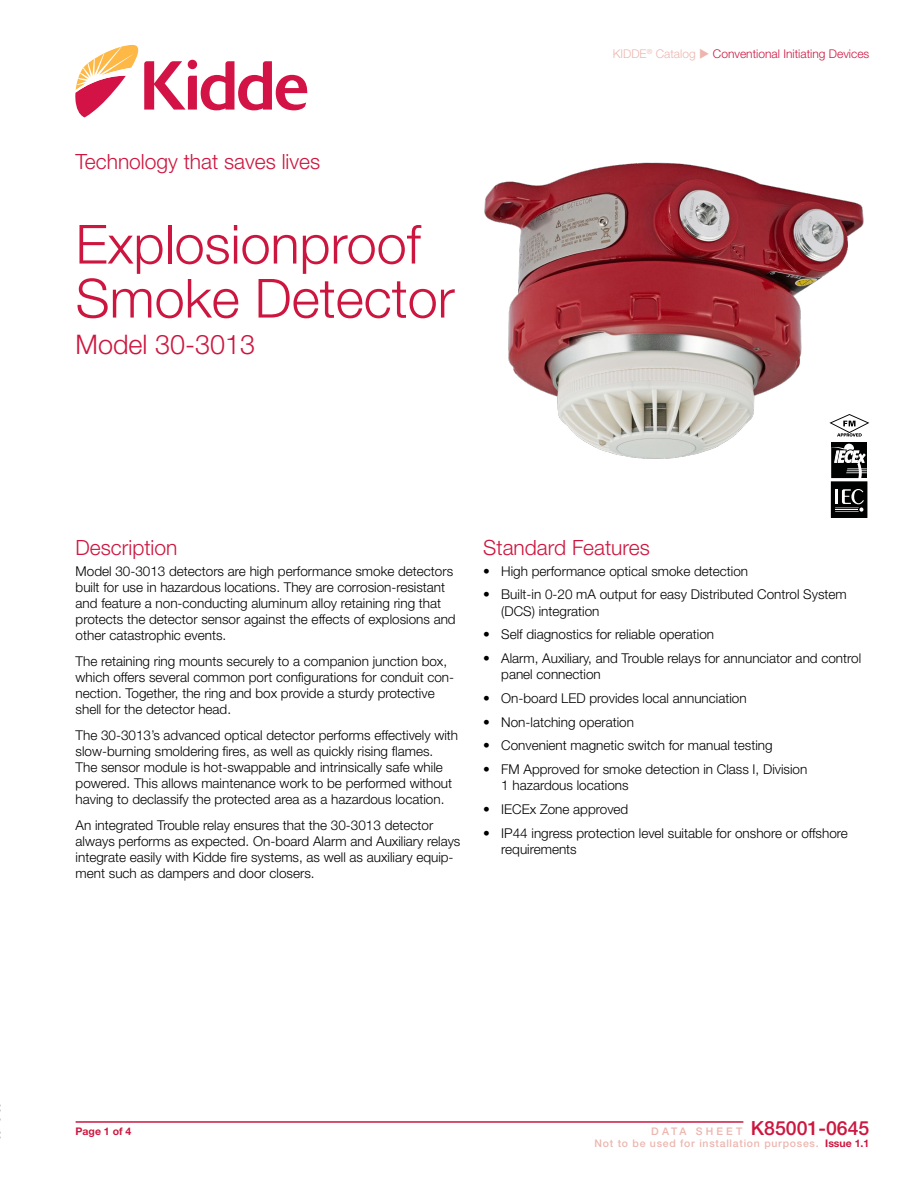
<style>
.page{position:relative;width:918px;height:1188px;background:#fff}
.page>*{position:absolute;margin:0;border:0;box-sizing:border-box;transform-origin:0 0}
.t1{font:300 54px/54px "Helvetica Neue LT Std";color:#cd163f}
.t2{font:300 27px "Helvetica Neue LT Std";color:#cd163f}
.t3{font:300 21px "Helvetica Neue LT Std";color:#cd163f}
.t4{font:500 19.5px "Helvetica Neue LT Std";color:#cd163f}
.t5{font:300 13.5px/16.2px "Helvetica Neue LT Std";color:#000}
.t6{font:300 12px "Helvetica Neue LT Std";color:#cd163f}
.t7{font:500 10.5px "Helvetica Neue LT Std";letter-spacing:.07em;color:#ecb6af}
.t8{font:700 10.5px "Helvetica Neue LT Std";color:#cd163f}
.s1{color:#ecb6af}
.s2{font-size:10.5px;color:#ecb6af}
.s3{font-weight:700;color:#cd163f}
</style>
<div class="page">
<hr style="left:76px;top:1121px;width:667px;height:2px;background:#cd163f">
<svg style="left:75px;top:45px;width:232px;height:72px"></svg>
<div style="left:831px;top:482px;width:36px;height:35px;background:#000101"></div>
<div style="left:831px;top:482px;width:36px;height:36px;border:1px solid #000101"></div>
<svg style="left:835px;top:489px;width:29px;height:23px"></svg>
<svg style="left:831px;top:464px;width:36px;height:14px"></svg>
<img style="left:484px;top:162px;width:385px;height:302px">
<h3 class="t3" style="left:76px;top:149px;width:246px">Technology that saves lives</h3>
<h1 class="t1" style="left:76px;top:216px;width:381px">Explosionproof<br>Smoke Detector</h1>
<h2 class="t2" style="left:76px;top:328px;width:181px">Model 30-3013</h2>
<p class="t6" style="left:613px;top:47px;width:258px"><span class="s1">KIDDE</span><sup>®</sup> <span class="s1">Catalog</span> <span class="s1">◆</span> Conventional Initiating Devices</p>
<h3 class="t3" style="left:76px;top:535px;width:103px">Description</h3>
<p class="t5" style="left:76px;top:563px;width:382px">Model 30-3013 detectors are high performance smoke detectors built for use in hazardous locations. They are corrosion-resistant and feature a non-conducting aluminum alloy retaining ring that protects the detector sensor against the effects of explosions and other catastrophic events.</p>
<p class="t5" style="left:76px;top:653px;width:380px">The retaining ring mounts securely to a companion junction box, which offers several common port configurations for conduit con&shy;nection. Together, the ring and box provide a sturdy protective shell for the detector head.</p>
<p class="t5" style="left:76px;top:726px;width:384px">The 30-3013’s advanced optical detector performs effectively with slow-burning smoldering fires, as well as quickly rising flames.<br>The sensor module is hot-swappable and intrinsically safe while powered. This allows maintenance work to be performed without having to declassify the protected area as a hazardous location.</p>
<p class="t5" style="left:76px;top:816px;width:386px">An integrated Trouble relay ensures that the 30-3013 detector always performs as expected. On-board Alarm and Auxiliary relays integrate easily with Kidde fire systems, as well as auxiliary equip&shy;ment such as dampers and door closers.</p>
<h3 class="t3" style="left:483px;top:535px;width:168px">Standard Features</h3>
<p class="t5" style="left:483px;top:563px;width:266px">• High performance optical smoke detection</p>
<p class="t5" style="left:501px;top:586px;width:347px;text-indent:-18px">• Built-in 0-20 mA output for easy Distributed Control System (DCS) integration</p>
<p class="t5" style="left:483px;top:626px;width:232px">• Self diagnostics for reliable operation</p>
<p class="t5" style="left:501px;top:650px;width:361px;text-indent:-18px">• Alarm, Auxiliary, and Trouble relays for annunciator and control panel connection</p>
<p class="t5" style="left:483px;top:690px;width:265px">• On-board LED provides local annunciation</p>
<p class="t5" style="left:483px;top:713px;width:152px">• Non-latching operation</p>
<p class="t5" style="left:483px;top:737px;width:291px">• Convenient magnetic switch for manual testing</p>
<p class="t5" style="left:501px;top:761px;width:308px;text-indent:-18px">• FM Approved for smoke detection in Class I, Division<br>1 hazardous locations</p>
<p class="t5" style="left:483px;top:801px;width:147px">• IECEx Zone approved</p>
<p class="t5" style="left:501px;top:824px;width:348px;text-indent:-18px">• IP44 ingress protection level suitable for onshore or offshore requirements</p>
<p class="t8" style="left:76px;top:1124px;width:57px">Page 1 of 4</p>
<h3 class="t4" style="left:651px;top:1116px;width:220px"><span class="s2">D A T A S H E E T</span> K85001-0645</h3>
<p class="t7" style="left:595px;top:1137px;width:276px">Not to be used for installation purposes. <span class="s3">Issue 1.1</span></p>
</div>
